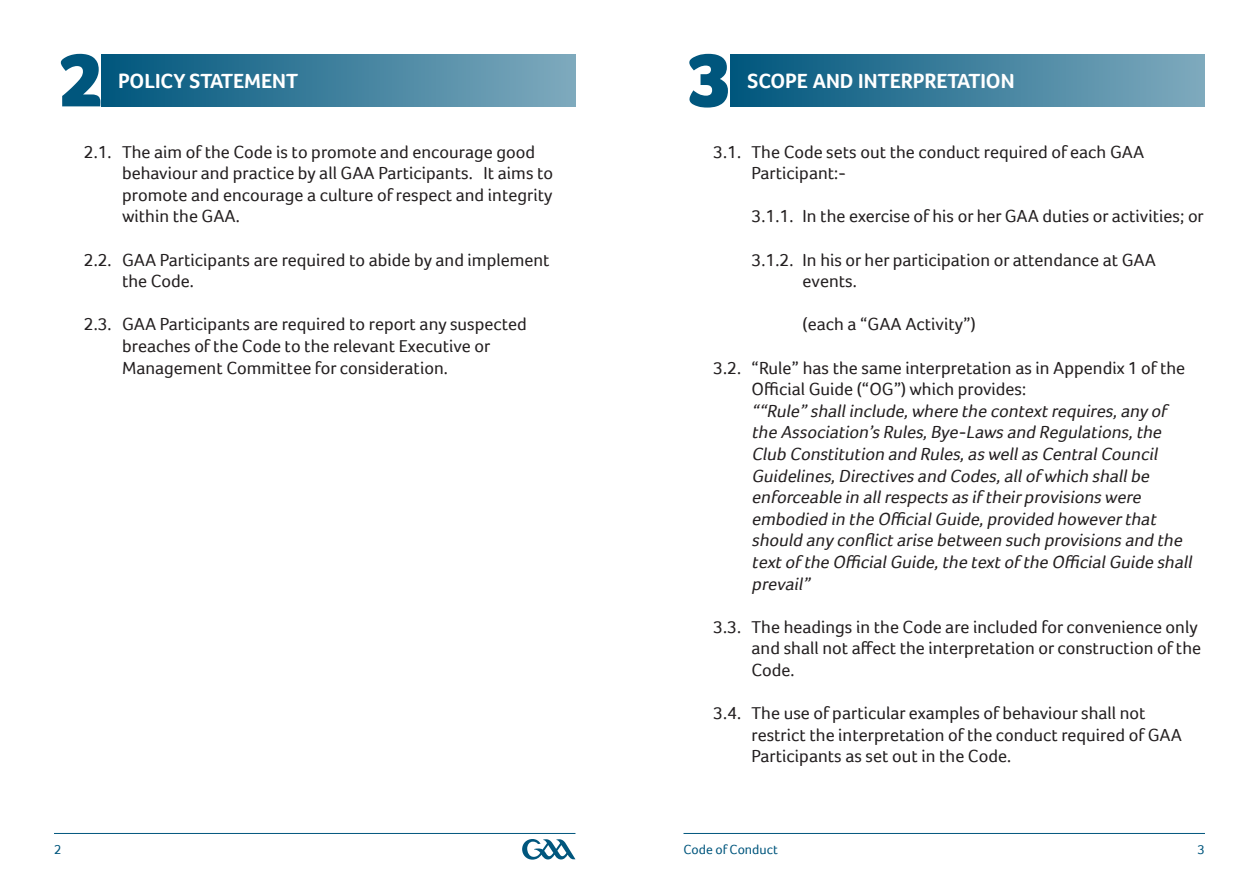
<style>
.page{position:relative;width:1259px;height:893px;background:#fff}
.page>*{position:absolute;margin:0;border:0;box-sizing:border-box;transform-origin:0 0}
.t1{font:900 78.3px "Foco";color:#00567d}
.t2{font:700 21px "Foco";color:#fff}
.t3{font:18px/21.6px "Foco";color:#231f20}
.t4{font:italic 18px/21.6px "Foco";color:#231f20}
.t5{font:13.5px "Foco";color:#00567d}
</style>
<div class="page">
<svg style="left:522px;top:839px;width:53px;height:21px"></svg>
<hr style="left:683px;top:833px;width:522px;height:1px;background:#00567d">
<hr style="left:54px;top:833px;width:521px;height:1px;background:#00567d">
<div style="left:101px;top:54px;width:474px;height:52px;background:linear-gradient(to right,#00567d,#7eaabd)"></div>
<div style="left:730px;top:54px;width:474px;height:52px;background:linear-gradient(to right,#00567d,#7eaabd)"></div>
<h1 class="t1" style="left:58px;top:34px;width:48px">2</h1>
<p class="t2" style="left:118px;top:68px;width:182px">POLICY STATEMENT</p>
<p class="t3" style="left:122px;top:141px;width:433px;text-indent:-38px">2.1. The aim of the Code is to promote and encourage good behaviour and practice by all GAA Participants. It aims to promote and encourage a culture of respect and integrity within the GAA.</p>
<p class="t3" style="left:122px;top:249px;width:429px;text-indent:-38px">2.2. GAA Participants are required to abide by and implement the Code.</p>
<p class="t3" style="left:122px;top:313px;width:406px;text-indent:-38px">2.3. GAA Participants are required to report any suspected breaches of the Code to the relevant Executive or<br>Management Committee for consideration.</p>
<h1 class="t1" style="left:688px;top:34px;width:48px">3</h1>
<p class="t2" style="left:747px;top:68px;width:268px">SCOPE AND INTERPRETATION</p>
<p class="t3" style="left:751px;top:141px;width:394px;text-indent:-38px">3.1. The Code sets out the conduct required of each GAA<br>Participant:-</p>
<p class="t3" style="left:751px;top:205px;width:454px">3.1.1. In the exercise of his or her GAA duties or activities; or</p>
<p class="t3" style="left:802px;top:249px;width:355px;text-indent:-51px">3.1.2. In his or her participation or attendance at GAA events.</p>
<p class="t3" style="left:802px;top:313px;width:175px">(each a “GAA Activity”)</p>
<p class="t3" style="left:751px;top:357px;width:435px;text-indent:-38px">3.2. “Rule” has the same interpretation as in Appendix 1 of the<br>Official Guide (“OG”) which provides:</p>
<p class="t4" style="left:751px;top:400px;width:445px">““Rule” shall include, where the context requires, any of the Association’s Rules, Bye-Laws and Regulations, the Club Constitution and Rules, as well as Central Council Guidelines,Directives and Codes,allof which shallbe enforceable in allrespects as if theirprovisions were embodied in the Official Guide, provided however that should any conflict arise between such provisions and the text of the Official Guide, the text of the Official Guide shall prevail”</p>
<p class="t3" style="left:751px;top:616px;width:451px;text-indent:-38px">3.3. The headings in the Code are included for convenience only and shall not affect the interpretation or construction of the<br>Code.</p>
<p class="t3" style="left:751px;top:702px;width:432px;text-indent:-38px">3.4. The use of particular examples of behaviour shall not restrict the interpretation of the conduct required of GAA<br>Participants as set out in the Code.</p>
<p class="t5" style="left:54px;top:842px;width:9px">2</p>
<p class="t5" style="left:683px;top:842px;width:96px">Code of Conduct</p>
<p class="t5" style="left:1197px;top:842px;width:9px">3</p>
</div>
